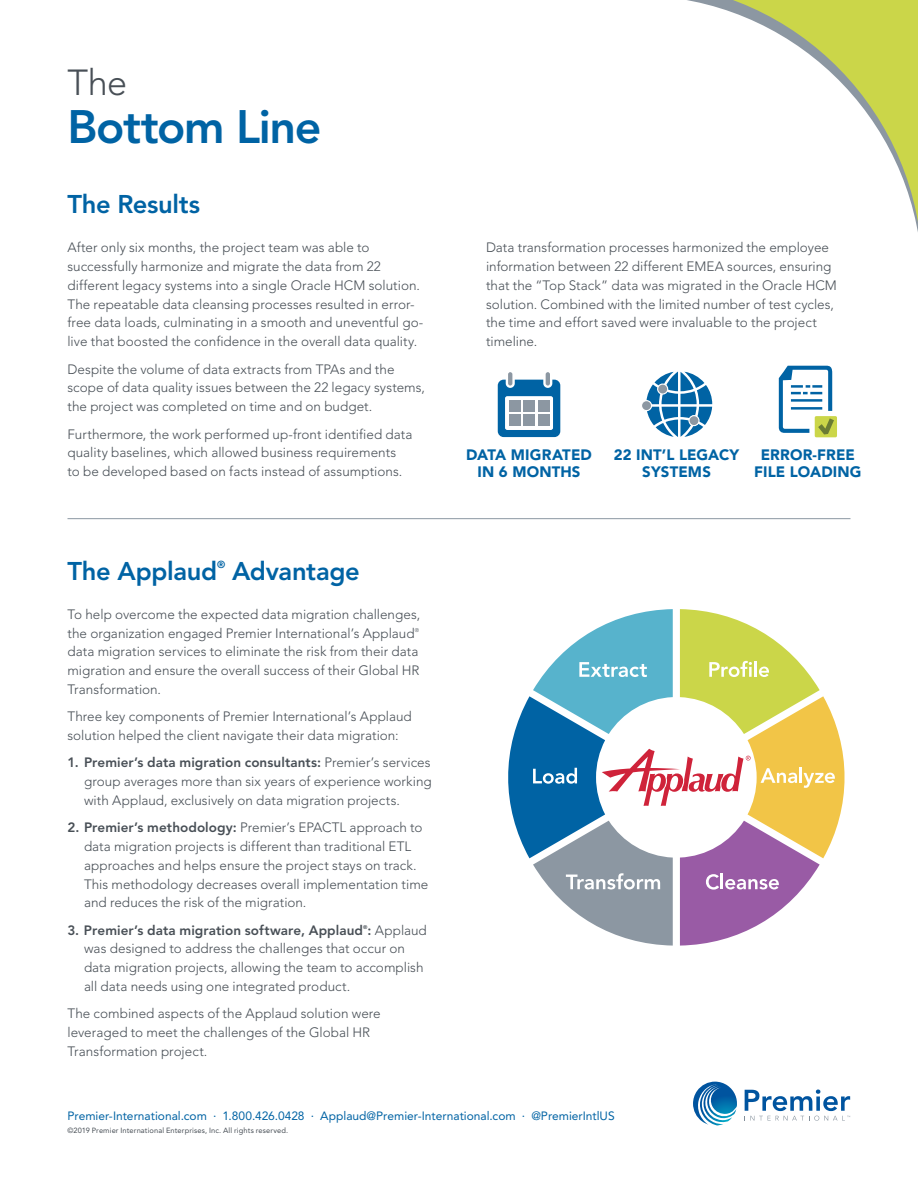
<style>
.page{position:relative;width:918px;height:1188px;background:#fff}
.page>*{position:absolute;margin:0;border:0;box-sizing:border-box;transform-origin:0 0}
.Blue_Lead-in{font:800 46.5px "Avenir";letter-spacing:-.03em;color:#0063a4}
.Grey_Lead-in{font:300 36px "Avenir";color:#484f56}
.Subhead{font:800 25.5px "Avenir";letter-spacing:-.015em;color:#0063a4}
.icon_head{font:900 15px/16.5px "Avenir";letter-spacing:.01em;color:#0063a4;text-align:center}
.Body{font:300 13.5px/18.8px "Avenir";color:#484f56}
.Numbered_Bullets{font:300 13.5px/18.8px "Avenir";color:#484f56}
.Numbered_Bullets-2{font:800 13.5px "Avenir";letter-spacing:.005em;color:#484f56}
.t1{font:12px "Avenir";color:#0063a4}
.Subhead-2{font:800 10.2px "Avenir";color:#0063a4}
.t2{font:7.5px "Avenir";letter-spacing:.015em;color:#484f56}
.Body-2{font:300 5.4px "Avenir";color:#484f56}
.Numbered_Bullets-3{font:800 5.4px "Avenir";color:#484f56}
.s1{font-weight:800}
.s2{font-weight:300}
</style>
<div class="page">
<svg style="left:673px;top:0;width:245px;height:438px"></svg>
<svg style="left:693px;top:1082px;width:44px;height:43px"></svg>
<svg style="left:745px;top:1090px;width:105px;height:31px"></svg>
<svg style="left:508px;top:609px;width:337px;height:337px"></svg>
<hr style="left:68px;top:518px;width:782px;height:1px;background:#8c97a2">
<svg style="left:642px;top:372px;width:70px;height:65px"></svg>
<svg style="left:498px;top:380px;width:62px;height:57px"></svg>
<hr style="left:508px;top:372px;width:4px;height:14px;background:#8c97a2;border-radius:2px">
<hr style="left:546px;top:372px;width:4px;height:14px;background:#8c97a2;border-radius:2px">
<div style="left:509px;top:400px;width:12px;height:12px;background:#8c97a2"></div>
<div style="left:524px;top:400px;width:11px;height:12px;background:#8c97a2"></div>
<div style="left:509px;top:414px;width:12px;height:12px;background:#8c97a2"></div>
<div style="left:524px;top:414px;width:11px;height:12px;background:#8c97a2"></div>
<div style="left:539px;top:400px;width:11px;height:12px;background:#8c97a2"></div>
<div style="left:539px;top:414px;width:11px;height:12px;background:#8c97a2"></div>
<svg style="left:779px;top:366px;width:58px;height:71px"></svg>
<p class="Grey_Lead-in" style="left:68px;top:61px;width:61px">The</p>
<p class="Blue_Lead-in" style="left:68px;top:99px;width:256px">Bottom Line</p>
<p class="Subhead" style="left:68px;top:190px;width:134px">The Results</p>
<p class="Body" style="left:68px;top:238px;width:357px">After only six months, the project team was able to successfully harmonize and migrate the data from 22 different legacy systems into a single Oracle HCM solution.<br>The repeatable data cleansing processes resulted in error&shy;free data loads, culminating in a smooth and uneventful go&shy;live that boosted the confidence in the overall data quality.</p>
<p class="Body" style="left:68px;top:360px;width:359px">Despite the volume of data extracts from TPAs and the scope of data quality issues between the 22 legacy systems, the project was completed on time and on budget.</p>
<p class="Body" style="left:68px;top:424px;width:346px">Furthermore, the work performed up-front identified data quality baselines, which allowed business requirements<br>to be developed based on facts instead of assumptions.</p>
<p class="Subhead" style="left:68px;top:556px;width:151px">The Applaud</p>
<p class="Subhead-2" style="left:217px;top:559px;width:10px">®</p>
<p class="Subhead" style="left:232px;top:556px;width:129px">Advantage</p>
<p class="Body" style="left:68px;top:605px;width:354px">To help overcome the expected data migration challenges, the organization engaged Premier International’s Applaud</p>
<p class="Body-2" style="left:415px;top:627px;width:6px">®</p>
<p class="Body" style="left:68px;top:642px;width:354px;text-align:justify">data migration services to eliminate the risk from their data migration and ensure the overall success of their Global HR Transformation.</p>
<p class="Body" style="left:68px;top:707px;width:346px">Three key components of Premier International’s Applaud solution helped the client navigate their data migration:</p>
<p class="Numbered_Bullets" style="left:84px;top:753px;width:349px;text-align:justify;text-indent:-16px"><span class="s1">1. Premier’s data migration consultants:</span> Premier’s services group averages more than six years of experience working with Applaud, exclusively on data migration projects.</p>
<p class="Numbered_Bullets" style="left:84px;top:818px;width:346px;text-indent:-16px"><span class="s1">2. Premier’s methodology:</span> Premier’s EPACTL approach to data migration projects is different than traditional ETL approaches and helps ensure the project stays on track.<br>This methodology decreases overall implementation time and reduces the risk of the migration.</p>
<p class="Numbered_Bullets-2" style="left:68px;top:922px;width:361px">3. Premier’s data migration software, Applaud : <span class="s2">Applaud</span></p>
<p class="Numbered_Bullets-3" style="left:363px;top:924px;width:6px">®</p>
<p class="Numbered_Bullets" style="left:84px;top:939px;width:341px">was designed to address the challenges that occur on data migration projects, allowing the team to accomplish all data needs using one integrated product.</p>
<p class="Body" style="left:68px;top:1004px;width:315px">The combined aspects of the Applaud solution were leveraged to meet the challenges of the Global HR<br>Transformation project.</p>
<p class="Body" style="left:486px;top:238px;width:352px">Data transformation processes harmonized the employee information between 22 different EMEA sources, ensuring that the “Top Stack” data was migrated in the Oracle HCM solution. Combined with the limited number of test cycles, the time and effort saved were invaluable to the project timeline.</p>
<p class="icon_head" style="left:466px;top:446px;width:127px">DATA MIGRATED<br>IN 6 MONTHS</p>
<p class="icon_head" style="left:754px;top:446px;width:109px">ERROR-FREE<br>FILE LOADING</p>
<p class="icon_head" style="left:614px;top:446px;width:127px">22 INT’L LEGACY<br>SYSTEMS</p>
<p class="t1" style="left:68px;top:1109px;width:549px">Premier-International.com · 1.800.426.0428 · Applaud@Premier-International.com · @PremierIntlUS</p>
<p class="t2" style="left:68px;top:1126px;width:222px">©2019 Premier International Enterprises, Inc. All rights reserved.</p>
</div>
